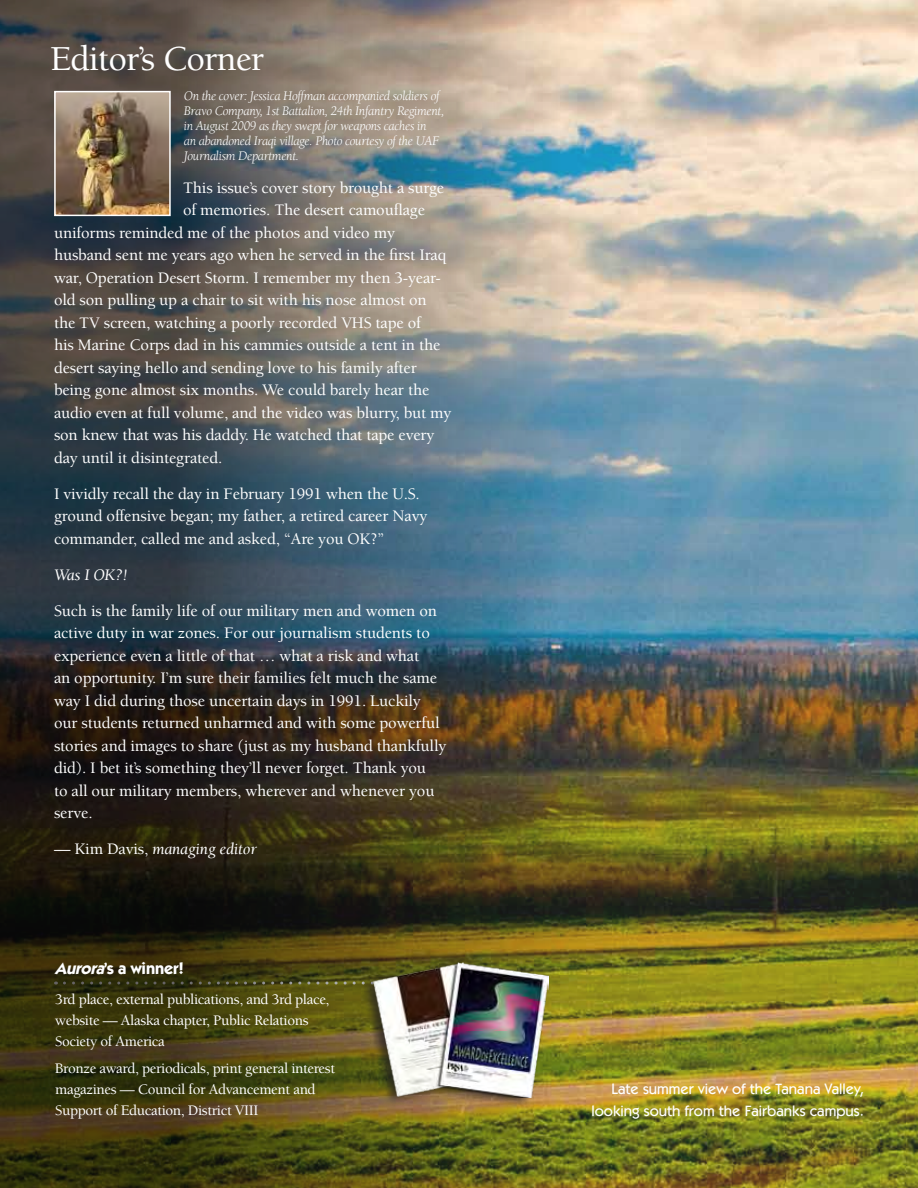
<style>
.page{position:relative;width:918px;height:1188px;background:#fff}
.page>*{position:absolute;margin:0;border:0;box-sizing:border-box;transform-origin:0 0}
.t1{font:500 36px "Berkeley Std";letter-spacing:-.025em;color:#fff}
.t2{font:500 16.5px/22.5px "Berkeley Std";letter-spacing:-.01em;color:#fff}
.t3{font:italic 16.5px "Berkeley Std";letter-spacing:-.01em;color:#fff}
.t4{font:700 16.5px "ITC Kabel Std";letter-spacing:-.01em;color:#fff}
.t5{font:500 15px/21px "Berkeley Std";letter-spacing:-.025em;color:#fff}
.t6{font:500 15px/22.5px "ITC Kabel Std";color:#fff;text-align:right}
.t7{font:italic 13.5px/15px "Berkeley Std";letter-spacing:-.025em;color:#fff}
.s1{font-weight:500;font-style:normal}
.s2{font-style:italic}
</style>
<div class="page">
<img style="left:624px;top:0;width:294px;height:1188px">
<img style="left:0;top:0;width:624px;height:1188px">
<img style="left:57px;top:94px;width:111px;height:119px">
<div style="left:54px;top:91px;width:117px;height:125px;border:2px solid #fff"></div>
<div style="left:359px;top:958px;width:191px;height:152px;background:#231f20;opacity:.75"></div>
<img style="left:374px;top:962px;width:175px;height:136px">
<h1 class="t1" style="left:50px;top:39px;width:216px">Editor’s Corner</h1>
<p class="t7" style="left:184px;top:89px;width:262px">On the cover: Jessica Hoffman accompanied soldiers of Bravo Company, 1st Battalion, 24th Infantry Regiment, in August 2009 as they swept for weapons caches in<br>an abandoned Iraqi village. Photo courtesy of the UAF Journalism Department.</p>
<p class="t2" style="left:183px;top:176px;width:263px">This issue’s cover story brought a surge</p>
<p class="t2" style="left:183px;top:199px;width:244px">of memories. The desert camouflage</p>
<p class="t2" style="left:54px;top:221px;width:343px">uniforms reminded me of the photos and video my</p>
<p class="t2" style="left:54px;top:244px;width:394px">husband sent me years ago when he served in the first Iraq</p>
<p class="t2" style="left:54px;top:266px;width:388px">war, Operation Desert Storm. I remember my then 3-year-</p>
<p class="t2" style="left:54px;top:289px;width:374px">old son pulling up a chair to sit with his nose almost on</p>
<p class="t2" style="left:54px;top:311px;width:369px">the TV screen, watching a poorly recorded VHS tape of</p>
<p class="t2" style="left:54px;top:334px;width:388px">his Marine Corps dad in his cammies outside a tent in the</p>
<p class="t2" style="left:54px;top:356px;width:364px">desert saying hello and sending love to his family after</p>
<p class="t2" style="left:54px;top:379px;width:377px">being gone almost six months. We could barely hear the</p>
<p class="t2" style="left:54px;top:401px;width:399px">audio even at full volume, and the video was blurry, but my</p>
<p class="t2" style="left:54px;top:424px;width:382px">son knew that was his daddy. He watched that tape every</p>
<p class="t2" style="left:54px;top:446px;width:170px">day until it disintegrated.</p>
<p class="t2" style="left:54px;top:483px;width:375px">I vividly recall the day in February 1991 when the U.S. ground offensive began; my father, a retired career Navy commander, called me and asked, “Are you OK?”</p>
<p class="t3" style="left:54px;top:566px;width:75px">Was I OK?!</p>
<p class="t2" style="left:54px;top:600px;width:394px">Such is the family life of our military men and women on active duty in war zones. For our journalism students to experience even a little of that … what a risk and what<br>an opportunity. I’m sure their families felt much the same way I did during those uncertain days in 1991. Luckily our students returned unharmed and with some powerful stories and images to share (just as my husband thankfully did). I bet it’s something they’ll never forget. Thank you<br>to all our military members, wherever and whenever you serve.</p>
<p class="t3" style="left:54px;top:840px;width:204px"><span class="s1">— Kim Davis,</span> managing editor</p>
<p class="t4" style="left:55px;top:958px;width:130px"><span class="s2">Aurora</span>’s a winner!</p>
<p class="t5" style="left:55px;top:989px;width:276px">3rd place, external publications, and 3rd place, website — Alaska chapter, Public Relations<br>Society of America</p>
<p class="t5" style="left:55px;top:1058px;width:281px">Bronze award, periodicals, print general interest magazines — Council for Advancement and<br>Support of Education, District VIII</p>
<p class="t6" style="left:591px;top:1077px;width:274px">Late summer view of the Tanana Valley, looking south from the Fairbanks campus.</p>
</div>
